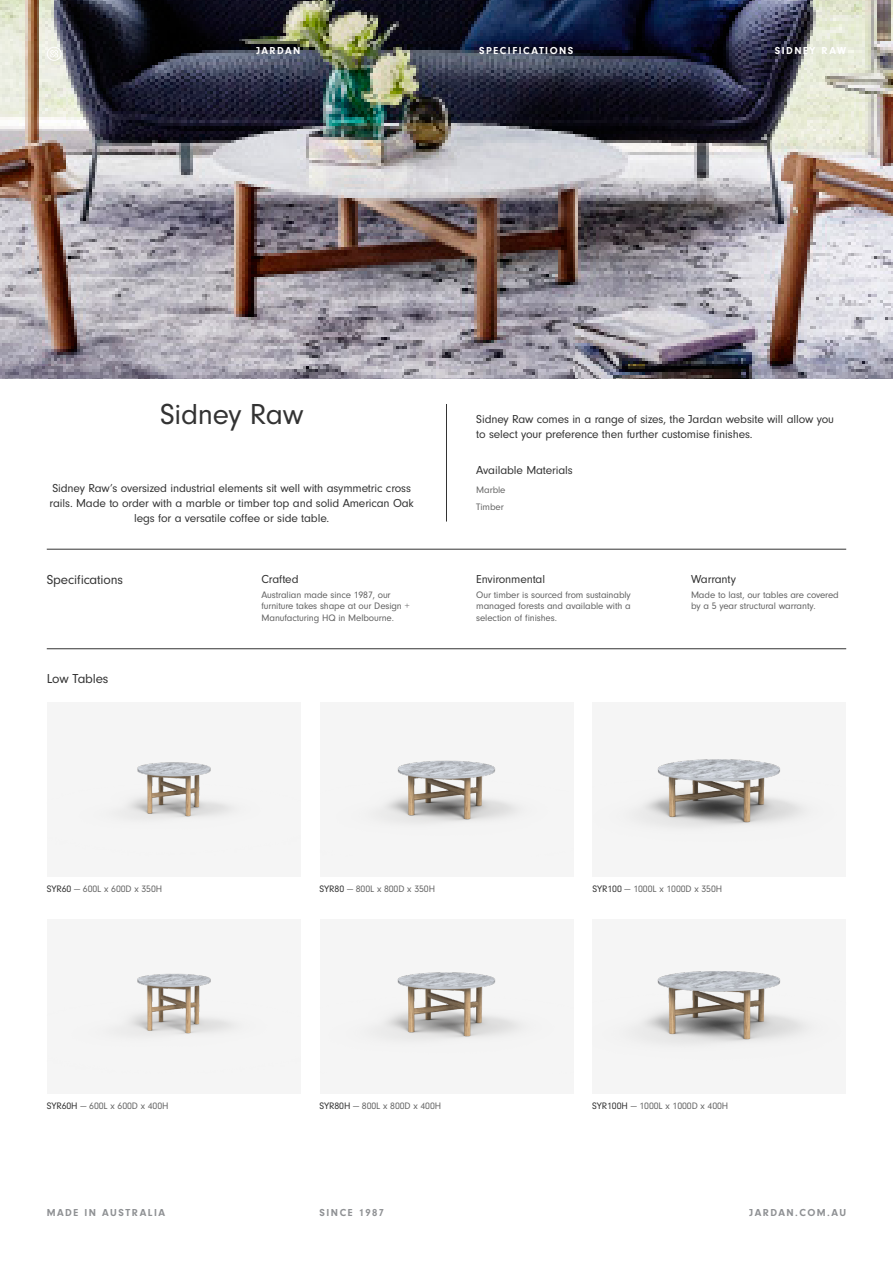
<style>
.page{position:relative;width:893px;height:1263px;background:#fff}
.page>*{position:absolute;margin:0;border:0;box-sizing:border-box;transform-origin:0 0}
.H2_-_32pt_Regular{font:30px "Neuzeit Gro";letter-spacing:-.01em;color:#333}
.H2_-_32pt_Regular-2{font:13.5px "Neuzeit Gro";letter-spacing:-.01em;color:#333}
.H2_-_32pt_Regular-3{font:12px/15px "Neuzeit Gro";letter-spacing:-.01em;color:#333;text-align:center}
.t1{font:700 10.5px "Neuzeit Gro";letter-spacing:.14em;color:#8f9194}
.t2{font:700 10.5px "Neuzeit Gro";letter-spacing:.14em;color:#fff}
.H2_-_32pt_Regular-4{font:9.75px/11.7px "Neuzeit Gro";letter-spacing:-.01em;color:#626262}
.H2_-_32pt_Regular-5{font:9.75px "Neuzeit Gro";letter-spacing:-.01em;color:#666}
.s1{color:#333}
</style>
<div class="page">
<hr style="left:47px;top:549px;width:799px;height:1px;background:#333">
<hr style="left:446px;top:404px;width:1px;height:117px;background:#333">
<div style="left:47px;top:702px;width:253px;height:175px;background:#f5f5f5"></div>
<hr style="left:47px;top:648px;width:799px;height:1px;background:#333">
<div style="left:320px;top:702px;width:253px;height:175px;background:#f5f5f5"></div>
<div style="left:592px;top:702px;width:254px;height:175px;background:#f5f5f5"></div>
<div style="left:47px;top:919px;width:253px;height:175px;background:#f5f5f5"></div>
<img style="left:0;top:0;width:893px;height:378px">
<div style="left:320px;top:919px;width:253px;height:175px;background:#f5f5f5"></div>
<div style="left:592px;top:919px;width:254px;height:175px;background:#f5f5f5"></div>
<img style="left:127px;top:762px;width:103px;height:56px">
<img style="left:128px;top:973px;width:104px;height:61px">
<img style="left:384px;top:760px;width:132px;height:63px">
<img style="left:384px;top:972px;width:134px;height:67px">
<img style="left:640px;top:759px;width:162px;height:68px">
<img style="left:642px;top:971px;width:162px;height:72px">
<svg style="left:47px;top:47px;width:15px;height:14px"></svg>
<p class="t2" style="left:256px;top:44px;width:46px">JARDAN</p>
<p class="t2" style="left:479px;top:44px;width:96px">SPECIFICATIONS</p>
<p class="t2" style="left:775px;top:44px;width:73px">SIDNEY RAW</p>
<p class="H2_-_32pt_Regular" style="left:160px;top:398px;width:145px">Sidney Raw</p>
<p class="H2_-_32pt_Regular-3" style="left:50px;top:480px;width:366px">Sidney Raw’s oversized industrial elements sit well with asymmetric cross rails. Made to order with a marble or timber top and solid American Oak legs for a versatile coffee or side table.</p>
<p class="H2_-_32pt_Regular-2" style="left:47px;top:572px;width:78px">Specifications</p>
<p class="H2_-_32pt_Regular-2" style="left:47px;top:671px;width:63px">Low Tables</p>
<p class="H2_-_32pt_Regular-3" style="left:261px;top:571px;width:39px">Crafted</p>
<p class="H2_-_32pt_Regular-4" style="left:261px;top:589px;width:150px">Australian made since 1987, our furniture takes shape at our Design +<br>Manufacturing HQ in Melbourne.</p>
<p class="H2_-_32pt_Regular-3" style="left:476px;top:412px;width:359px;text-align:left">Sidney Raw comes in a range of sizes, the Jardan website will allow you to select your preference then further customise finishes.</p>
<p class="H2_-_32pt_Regular-3" style="left:476px;top:463px;width:98px">Available Materials</p>
<p class="H2_-_32pt_Regular-5" style="left:476px;top:485px;width:31px">Marble</p>
<p class="H2_-_32pt_Regular-5" style="left:476px;top:502px;width:29px">Timber</p>
<p class="H2_-_32pt_Regular-3" style="left:476px;top:571px;width:70px">Environmental</p>
<p class="H2_-_32pt_Regular-4" style="left:476px;top:589px;width:156px;text-align:justify">Our timber is sourced from sustainably managed forests and available with a selection of finishes.</p>
<p class="H2_-_32pt_Regular-3" style="left:691px;top:571px;width:47px">Warranty</p>
<p class="H2_-_32pt_Regular-4" style="left:691px;top:589px;width:149px">Made to last, our tables are covered by a 5 year structural warranty.</p>
<p class="H2_-_32pt_Regular-5" style="left:47px;top:883px;width:117px"><span class="s1">SYR60</span> — 600L x 600D x 350H</p>
<p class="H2_-_32pt_Regular-5" style="left:47px;top:1100px;width:123px"><span class="s1">SYR60H</span> — 600L x 600D x 400H</p>
<p class="H2_-_32pt_Regular-5" style="left:320px;top:883px;width:117px"><span class="s1">SYR80</span> — 800L x 800D x 350H</p>
<p class="H2_-_32pt_Regular-5" style="left:592px;top:883px;width:131px"><span class="s1">SYR100</span> — 1000L x 1000D x 350H</p>
<p class="H2_-_32pt_Regular-5" style="left:319px;top:1100px;width:123px"><span class="s1">SYR80H</span> — 800L x 800D x 400H</p>
<p class="H2_-_32pt_Regular-5" style="left:592px;top:1100px;width:138px"><span class="s1">SYR100H</span> — 1000L x 1000D x 400H</p>
<p class="t1" style="left:47px;top:1207px;width:120px">MADE IN AUSTRALIA</p>
<p class="t1" style="left:320px;top:1207px;width:66px">SINCE 1987</p>
<p class="t1" style="left:749px;top:1207px;width:98px">JARDAN.COM.AU</p>
</div>
